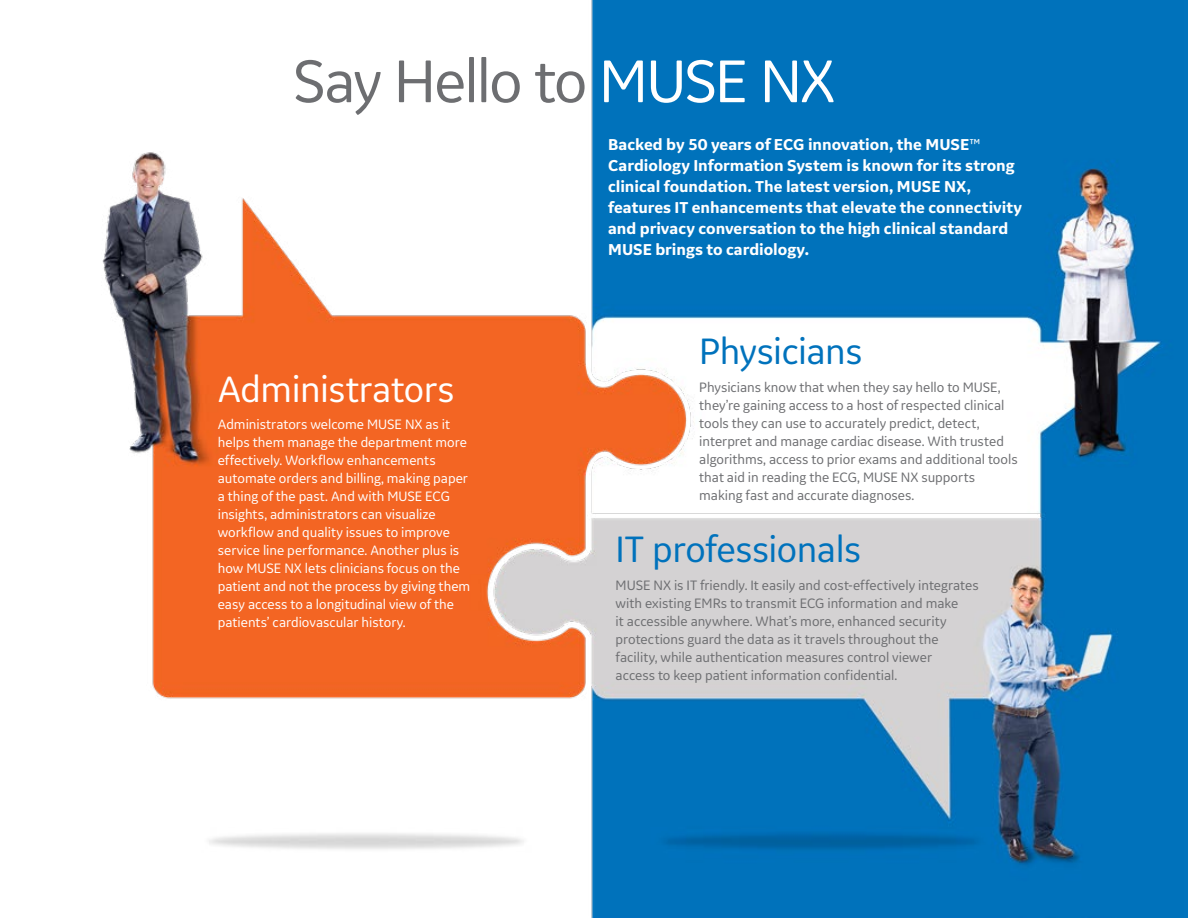
<style>
.page{position:relative;width:1188px;height:918px;background:#fff}
.page>*{position:absolute;margin:0;border:0;box-sizing:border-box;transform-origin:0 0}
.t1{font:63px "GE Inspira Sans";letter-spacing:-.035em;color:#6d6e71}
.t2{font:38.4px "GE Inspira Sans";letter-spacing:-.015em;color:#0072bc}
.t3{font:38.4px "GE Inspira Sans";letter-spacing:-.015em;color:#fff}
.t4{font:700 16.5px/21px "GE Inspira Sans";color:#fff}
.t5{font:14.25px/18px "GE Inspira Sans";color:#6d6e71}
.t6{font:14.25px/18px "GE Inspira Sans";color:#fff}
.s1{color:#fff}
.s2{font-weight:400}
</style>
<div class="page">
<img style="left:102px;top:0;width:1086px;height:918px">
<h1 class="t1" style="left:293px;top:42px;width:544px">Say Hello to <span class="s1">MUSE NX</span></h1>
<h2 class="t3" style="left:218px;top:365px;width:238px">Administrators</h2>
<p class="t6" style="left:218px;top:415px;width:254px">Administrators welcome MUSE NX as it helps them manage the department more effectively. Workflow enhancements automate orders and billing, making paper a thing of the past. And with MUSE ECG insights, administrators can visualize workflow and quality issues to improve service line performance. Another plus is how MUSE NX lets clinicians focus on the patient and not the process by giving them easy access to a longitudinal view of the patients’ cardiovascular history.</p>
<p class="t4" style="left:608px;top:134px;width:415px">Backed by 50 years of ECG innovation, the MUSE<span class="s2">™ </span>Cardiology Information System is known for its strong clinical foundation. The latest version, MUSE NX, features IT enhancements that elevate the connectivity and privacy conversation to the high clinical standard MUSE brings to cardiology.</p>
<h2 class="t2" style="left:699px;top:328px;width:165px">Physicians</h2>
<p class="t5" style="left:699px;top:377px;width:320px">Physicians know that when they say hello to MUSE, they’re gaining access to a host of respected clinical tools they can use to accurately predict, detect, interpret and manage cardiac disease. With trusted algorithms, access to prior exams and additional tools that aid in reading the ECG, MUSE NX supports making fast and accurate diagnoses.</p>
<h2 class="t2" style="left:616px;top:526px;width:247px">IT professionals</h2>
<p class="t5" style="left:616px;top:575px;width:365px">MUSE NX is IT friendly. It easily and cost-effectively integrates with existing EMRs to transmit ECG information and make<br>it accessible anywhere. What’s more, enhanced security protections guard the data as it travels throughout the facility, while authentication measures control viewer<br>access to keep patient information confidential.</p>
</div>
